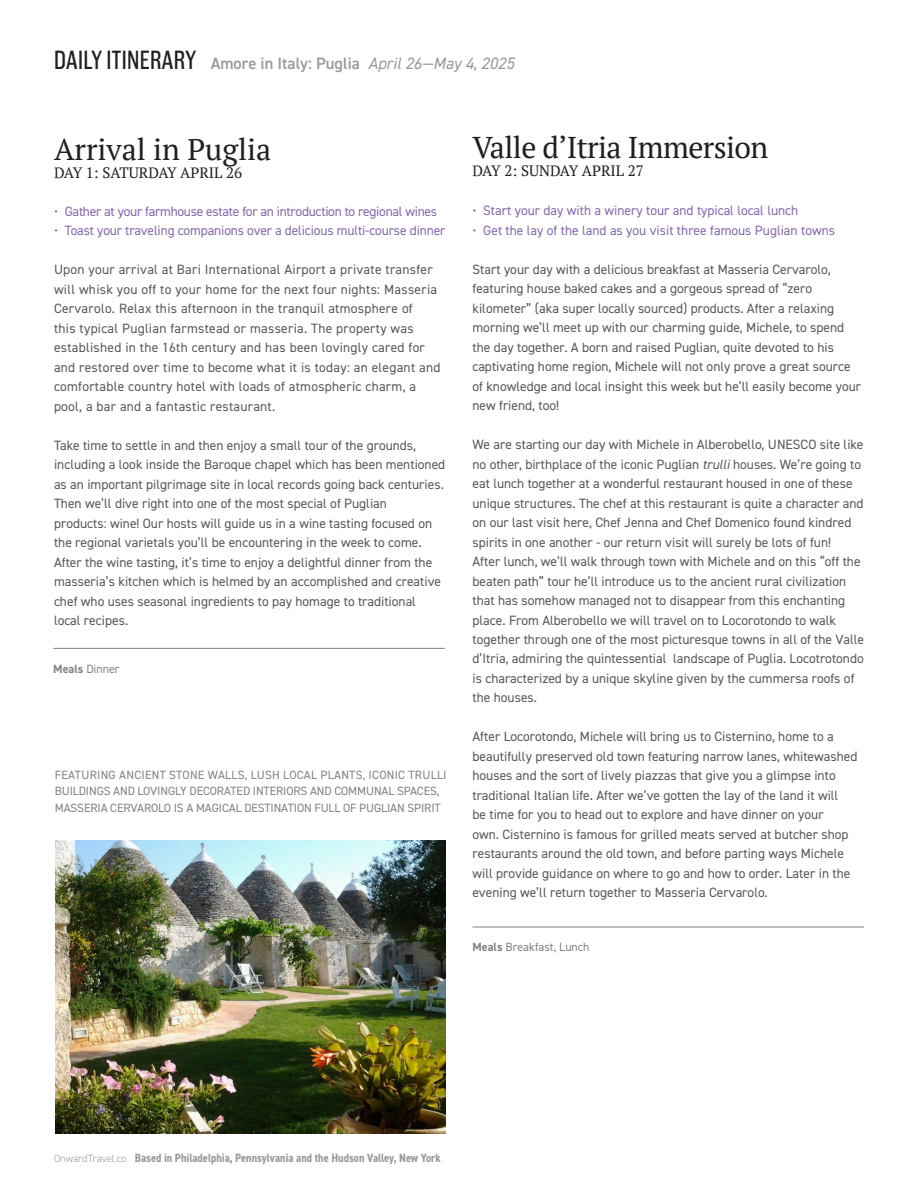
<style>
.page{position:relative;width:918px;height:1188px;background:#fff}
.page>*{position:absolute;margin:0;border:0;box-sizing:border-box;transform-origin:0 0}
.t1{font:30px "PT Serif";letter-spacing:-.02em;color:#231f20}
.t2{font:30px "PT Serif";color:#231f20}
.t3{font:600 16.5px "DIN2014";color:#97999c}
.t4{font:15px "PT Serif";color:#231f20}
.t5{font:13.5px/19.5px "DIN2014";color:#57585a}
.t6{font:13.5px/19.5px "DIN2014";letter-spacing:.02em;color:#57585a}
.t7{font:13.5px "DIN2014";letter-spacing:-.01em;color:#8568ad}
.t8{font:12px/16.5px "DIN2014";letter-spacing:-.01em;color:#808285}
.t9{font:700 condensed 12px "DIN2014";color:#97999c}
.s1{font-family:"Americane Cond";font-weight:400;font-size:27px;color:#231f20}
.s2{font-weight:400;font-style:italic}
.s3{font-weight:700}
.s4{font-style:italic}
.s5{font-weight:300;font-stretch:normal;font-size:10.5px}
</style>
<div class="page">
<hr style="left:53px;top:648px;width:392px;height:1px;background:#808285">
<hr style="left:472px;top:927px;width:392px;height:1px;background:#808285">
<img style="left:56px;top:840px;width:390px;height:294px">
<p class="t3" style="left:54px;top:53px;width:462px"><span class="s1">DAILY ITINERARY</span> Amore in Italy: Puglia <span class="s2">April 26—May 4, 2025</span></p>
<h1 class="t2" style="left:54px;top:130px;width:219px">Arrival in Puglia</h1>
<p class="t4" style="left:54px;top:163px;width:190px">DAY 1: SATURDAY APRIL 26</p>
<p class="t7" style="left:54px;top:203px;width:385px">• Gather at your farmhouse estate for an introduction to regional wines</p>
<p class="t7" style="left:54px;top:222px;width:393px">• Toast your traveling companions over a delicious multi-course dinner</p>
<p class="t6" style="left:54px;top:260px;width:388px">Upon your arrival at Bari International Airport a private transfer will whisk you off to your home for the next four nights: Masseria Cervarolo. Relax this afternoon in the tranquil atmosphere of<br>this typical Puglian farmstead or masseria. The property was established in the 16th century and has been lovingly cared for and restored over time to become what it is today: an elegant and comfortable country hotel with loads of atmospheric charm, a pool, a bar and a fantastic restaurant.</p>
<p class="t5" style="left:54px;top:435px;width:393px">Take time to settle in and then enjoy a small tour of the grounds, including a look inside the Baroque chapel which has been mentioned as an important pilgrimage site in local records going back centuries.<br>Then we’ll dive right into one of the most special of Puglian<br>products: wine! Our hosts will guide us in a wine tasting focused on the regional varietals you’ll be encountering in the week to come.<br>After the wine tasting, it’s time to enjoy a delightful dinner from the masseria’s kitchen which is helmed by an accomplished and creative chef who uses seasonal ingredients to pay homage to traditional local recipes.</p>
<p class="t8" style="left:53px;top:660px;width:68px"><span class="s3">Meals</span> Dinner</p>
<p class="t8" style="left:55px;top:766px;width:393px">FEATURING ANCIENT STONE WALLS, LUSH LOCAL PLANTS, ICONIC TRULLI<br>BUILDINGS AND LOVINGLY DECORATED INTERIORS AND COMMUNAL SPACES,<br>MASSERIA CERVAROLO IS A MAGICAL DESTINATION FULL OF PUGLIAN SPIRIT</p>
<h1 class="t1" style="left:472px;top:128px;width:297px">Valle d’Itria Immersion</h1>
<p class="t4" style="left:472px;top:161px;width:173px">DAY 2: SUNDAY APRIL 27</p>
<p class="t7" style="left:472px;top:202px;width:327px">• Start your day with a winery tour and typical local lunch</p>
<p class="t7" style="left:472px;top:222px;width:364px">• Get the lay of the land as you visit three famous Puglian towns</p>
<p class="t5" style="left:472px;top:259px;width:390px">Start your day with a delicious breakfast at Masseria Cervarolo, featuring house baked cakes and a gorgeous spread of “zero kilometer” (aka super locally sourced) products. After a relaxing morning we’ll meet up with our charming guide, Michele, to spend the day together. A born and raised Puglian, quite devoted to his captivating home region, Michele will not only prove a great source of knowledge and local insight this week but he’ll easily become your new friend, too!</p>
<p class="t5" style="left:472px;top:434px;width:393px">We are starting our day with Michele in Alberobello, UNESCO site like no other, birthplace of the iconic Puglian <span class="s4">trulli</span> houses. We’re going to eat lunch together at a wonderful restaurant housed in one of these unique structures. The chef at this restaurant is quite a character and on our last visit here, Chef Jenna and Chef Domenico found kindred spirits in one another - our return visit will surely be lots of fun!<br>After lunch, we’ll walk through town with Michele and on this “off the beaten path” tour he’ll introduce us to the ancient rural civilization that has somehow managed not to disappear from this enchanting place. From Alberobello we will travel on to Locorotondo to walk together through one of the most picturesque towns in all of the Valle d’Itria, admiring the quintessential landscape of Puglia. Locotrotondo is characterized by a unique skyline given by the cummersa roofs of the houses.</p>
<p class="t5" style="left:472px;top:727px;width:386px">After Locorotondo, Michele will bring us to Cisternino, home to a beautifully preserved old town featuring narrow lanes, whitewashed houses and the sort of lively piazzas that give you a glimpse into traditional Italian life. After we’ve gotten the lay of the land it will<br>be time for you to head out to explore and have dinner on your<br>own. Cisternino is famous for grilled meats served at butcher shop restaurants around the old town, and before parting ways Michele will provide guidance on where to go and how to order. Later in the evening we’ll return together to Masseria Cervarolo.</p>
<p class="t8" style="left:472px;top:939px;width:119px"><span class="s3">Meals</span> Breakfast, Lunch</p>
<p class="t9" style="left:54px;top:1150px;width:388px"><span class="s5">OnwardTravel.co</span> Based in Philadelphia, Pennsylvania and the Hudson Valley, New York</p>
</div>
